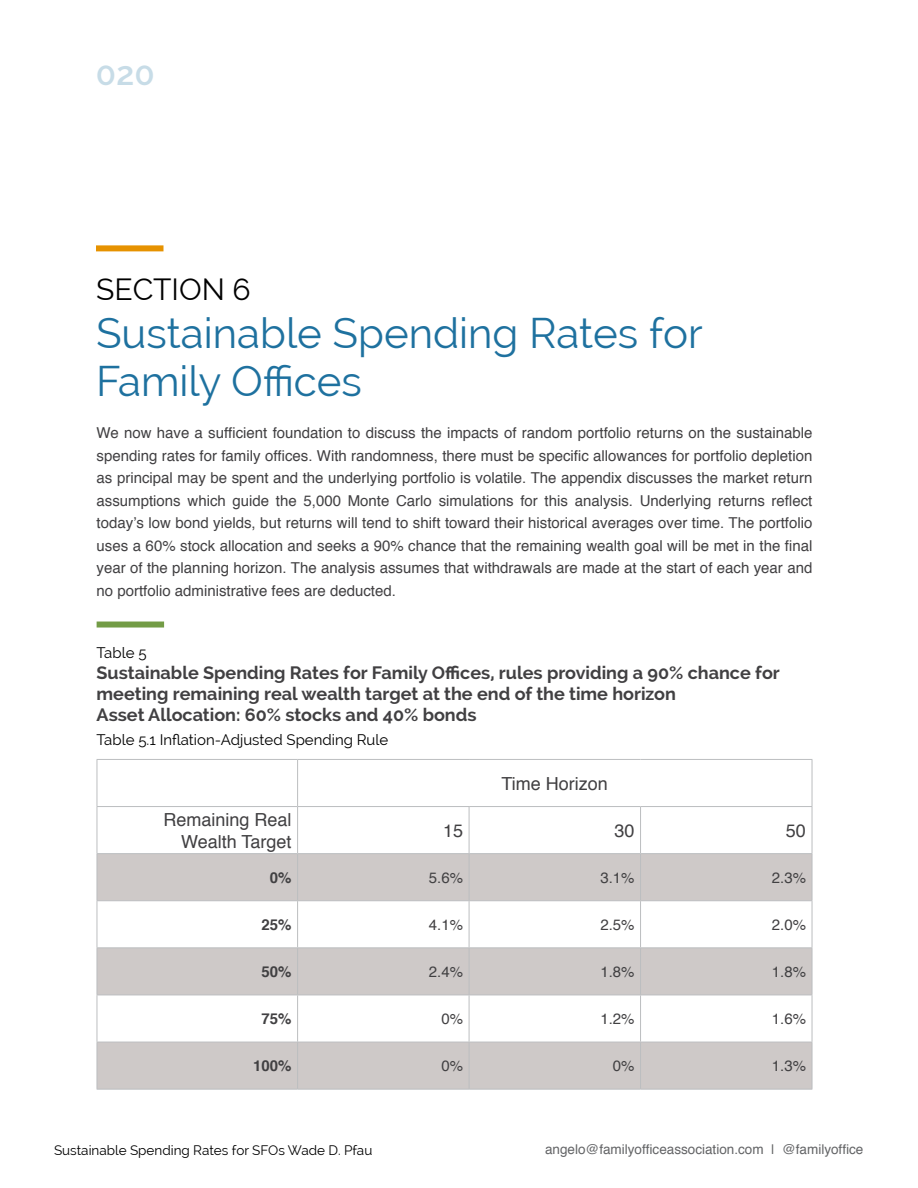
<style>
.page{position:relative;width:918px;height:1188px;background:#fff}
.page>*{position:absolute;margin:0;border:0;box-sizing:border-box;transform-origin:0 0}
.t1{font:42px/48px "Raleway";color:#1e719f}
.t2{font:600 33px "Raleway";color:#c7dce7}
.t3{font:30px "Raleway";color:#000}
.t4{font:700 18px/21px "Raleway";color:#414042}
.t5{font:18px/21.6px "Helvetica";color:#414042;text-align:right}
.t6{font:15px/22.5px "Helvetica";color:#414042;text-align:justify}
.t7{font:15px "Raleway";color:#000}
.t8{font:700 15px "Helvetica";color:#414042}
.t9{font:13.5px "Helvetica";color:#636466}
.t10{font:13.5px "Raleway";color:#000}
</style>
<div class="page">
<div style="left:96px;top:245px;width:68px;height:6px;background:#e69200"></div>
<svg style="left:98px;top:854px;width:714px;height:235px;fill:#cec9c8"></svg>
<hr style="left:97px;top:759px;width:201px;height:1px;background:#bcbec0">
<hr style="left:97px;top:760px;width:1px;height:46px;background:#bcbec0">
<hr style="left:298px;top:759px;width:171px;height:1px;background:#bcbec0">
<hr style="left:469px;top:759px;width:172px;height:1px;background:#bcbec0">
<hr style="left:641px;top:759px;width:171px;height:1px;background:#bcbec0">
<hr style="left:812px;top:760px;width:1px;height:46px;background:#bcbec0">
<hr style="left:97px;top:807px;width:1px;height:46px;background:#bcbec0">
<hr style="left:298px;top:806px;width:171px;height:1px;background:#bcbec0">
<hr style="left:297px;top:807px;width:1px;height:46px;background:#bcbec0">
<hr style="left:469px;top:806px;width:172px;height:1px;background:#bcbec0">
<hr style="left:469px;top:807px;width:1px;height:46px;background:#bcbec0">
<hr style="left:641px;top:806px;width:171px;height:1px;background:#bcbec0">
<hr style="left:640px;top:807px;width:1px;height:46px;background:#bcbec0">
<hr style="left:812px;top:807px;width:1px;height:46px;background:#bcbec0">
<hr style="left:97px;top:853px;width:201px;height:1px;background:#bcbec0">
<hr style="left:97px;top:854px;width:1px;height:46px;background:#bcbec0">
<hr style="left:298px;top:853px;width:171px;height:1px;background:#bcbec0">
<hr style="left:297px;top:854px;width:1px;height:46px;background:#bcbec0">
<hr style="left:469px;top:853px;width:172px;height:1px;background:#bcbec0">
<hr style="left:469px;top:854px;width:1px;height:46px;background:#bcbec0">
<hr style="left:641px;top:853px;width:171px;height:1px;background:#bcbec0">
<hr style="left:640px;top:854px;width:1px;height:46px;background:#bcbec0">
<hr style="left:812px;top:854px;width:1px;height:46px;background:#bcbec0">
<hr style="left:97px;top:900px;width:201px;height:1px;background:#bcbec0">
<hr style="left:97px;top:901px;width:1px;height:46px;background:#bcbec0">
<hr style="left:298px;top:900px;width:171px;height:1px;background:#bcbec0">
<hr style="left:297px;top:901px;width:1px;height:46px;background:#bcbec0">
<hr style="left:469px;top:900px;width:172px;height:1px;background:#bcbec0">
<hr style="left:469px;top:901px;width:1px;height:46px;background:#bcbec0">
<hr style="left:641px;top:900px;width:171px;height:1px;background:#bcbec0">
<hr style="left:640px;top:901px;width:1px;height:46px;background:#bcbec0">
<hr style="left:812px;top:901px;width:1px;height:46px;background:#bcbec0">
<hr style="left:97px;top:947px;width:201px;height:1px;background:#bcbec0">
<hr style="left:97px;top:948px;width:1px;height:47px;background:#bcbec0">
<hr style="left:298px;top:947px;width:171px;height:1px;background:#bcbec0">
<hr style="left:297px;top:948px;width:1px;height:47px;background:#bcbec0">
<hr style="left:469px;top:947px;width:172px;height:1px;background:#bcbec0">
<hr style="left:469px;top:948px;width:1px;height:47px;background:#bcbec0">
<hr style="left:641px;top:947px;width:171px;height:1px;background:#bcbec0">
<hr style="left:640px;top:948px;width:1px;height:47px;background:#bcbec0">
<hr style="left:812px;top:948px;width:1px;height:47px;background:#bcbec0">
<hr style="left:97px;top:995px;width:201px;height:1px;background:#bcbec0">
<hr style="left:97px;top:995px;width:1px;height:47px;background:#bcbec0">
<hr style="left:298px;top:995px;width:171px;height:1px;background:#bcbec0">
<hr style="left:297px;top:995px;width:1px;height:47px;background:#bcbec0">
<hr style="left:469px;top:995px;width:172px;height:1px;background:#bcbec0">
<hr style="left:469px;top:995px;width:1px;height:47px;background:#bcbec0">
<hr style="left:641px;top:995px;width:171px;height:1px;background:#bcbec0">
<hr style="left:640px;top:995px;width:1px;height:47px;background:#bcbec0">
<hr style="left:812px;top:995px;width:1px;height:47px;background:#bcbec0">
<hr style="left:97px;top:1042px;width:201px;height:1px;background:#bcbec0">
<hr style="left:97px;top:1042px;width:1px;height:47px;background:#bcbec0">
<hr style="left:298px;top:1042px;width:171px;height:1px;background:#bcbec0">
<hr style="left:297px;top:1042px;width:1px;height:47px;background:#bcbec0">
<hr style="left:469px;top:1042px;width:172px;height:1px;background:#bcbec0">
<hr style="left:469px;top:1042px;width:1px;height:47px;background:#bcbec0">
<hr style="left:641px;top:1042px;width:171px;height:1px;background:#bcbec0">
<hr style="left:640px;top:1042px;width:1px;height:47px;background:#bcbec0">
<hr style="left:812px;top:1042px;width:1px;height:47px;background:#bcbec0">
<hr style="left:97px;top:1089px;width:201px;height:1px;background:#bcbec0">
<hr style="left:298px;top:1089px;width:171px;height:1px;background:#bcbec0">
<hr style="left:469px;top:1089px;width:172px;height:1px;background:#bcbec0">
<hr style="left:641px;top:1089px;width:171px;height:1px;background:#bcbec0">
<hr style="left:297px;top:760px;width:1px;height:46px;background:#bcbec0">
<hr style="left:97px;top:806px;width:201px;height:1px;background:#bcbec0">
<div style="left:97px;top:622px;width:67px;height:6px;background:#739c46"></div>
<h2 class="t2" style="left:96px;top:54px;width:60px">020</h2>
<h3 class="t3" style="left:96px;top:272px;width:156px">SECTION 6</h3>
<h1 class="t1" style="left:96px;top:309px;width:608px">Sustainable Spending Rates for<br>Family Offices</h1>
<p class="t6" style="left:97px;top:422px;width:717px">We now have a sufficient foundation to discuss the impacts of random portfolio returns on the sustainable spending rates for family offices. With randomness, there must be specific allowances for portfolio depletion as principal may be spent and the underlying portfolio is volatile. The appendix discusses the market return assumptions which guide the 5,000 Monte Carlo simulations for this analysis. Underlying returns reflect today’s low bond yields, but returns will tend to shift toward their historical averages over time. The portfolio uses a 60% stock allocation and seeks a 90% chance that the remaining wealth goal will be met in the final year of the planning horizon. The analysis assumes that withdrawals are made at the start of each year and no portfolio administrative fees are deducted.</p>
<p class="t7" style="left:97px;top:644px;width:52px">Table 5</p>
<p class="t4" style="left:97px;top:662px;width:685px">Sustainable Spending Rates for Family Offices, rules providing a 90% chance for meeting remaining real wealth target at the end of the time horizon<br>Asset Allocation: 60% stocks and 40% bonds</p>
<p class="t7" style="left:97px;top:731px;width:293px">Table 5.1 Inflation-Adjusted Spending Rule</p>
<p class="t5" style="left:502px;top:773px;width:108px">Time Horizon</p>
<p class="t5" style="left:164px;top:809px;width:130px">Remaining Real<br>Wealth Target</p>
<p class="t5" style="left:443px;top:820px;width:22px">15</p>
<p class="t5" style="left:615px;top:820px;width:22px">30</p>
<p class="t5" style="left:786px;top:820px;width:22px">50</p>
<p class="t8" style="left:270px;top:865px;width:23px">0%</p>
<p class="t6" style="left:429px;top:867px;width:36px">5.6%</p>
<p class="t6" style="left:600px;top:867px;width:36px">3.1%</p>
<p class="t6" style="left:772px;top:867px;width:36px">2.3%</p>
<p class="t8" style="left:262px;top:913px;width:32px">25%</p>
<p class="t6" style="left:429px;top:914px;width:36px">4.1%</p>
<p class="t6" style="left:600px;top:914px;width:36px">2.5%</p>
<p class="t6" style="left:772px;top:914px;width:36px">2.0%</p>
<p class="t8" style="left:262px;top:960px;width:32px">50%</p>
<p class="t6" style="left:429px;top:961px;width:36px">2.4%</p>
<p class="t6" style="left:600px;top:961px;width:36px">1.8%</p>
<p class="t6" style="left:772px;top:961px;width:36px">1.8%</p>
<p class="t8" style="left:262px;top:1007px;width:32px">75%</p>
<p class="t6" style="left:441px;top:1008px;width:23px">0%</p>
<p class="t6" style="left:600px;top:1008px;width:36px">1.2%</p>
<p class="t6" style="left:772px;top:1008px;width:36px">1.6%</p>
<p class="t8" style="left:253px;top:1054px;width:40px">100%</p>
<p class="t6" style="left:441px;top:1055px;width:23px">0%</p>
<p class="t6" style="left:613px;top:1055px;width:23px">0%</p>
<p class="t6" style="left:772px;top:1055px;width:36px">1.3%</p>
<p class="t10" style="left:54px;top:1142px;width:320px">Sustainable Spending Rates for SFOs Wade D. Pfau</p>
<p class="t9" style="left:545px;top:1138px;width:320px">angelo@familyofficeassociation.com | @familyoffice</p>
</div>
